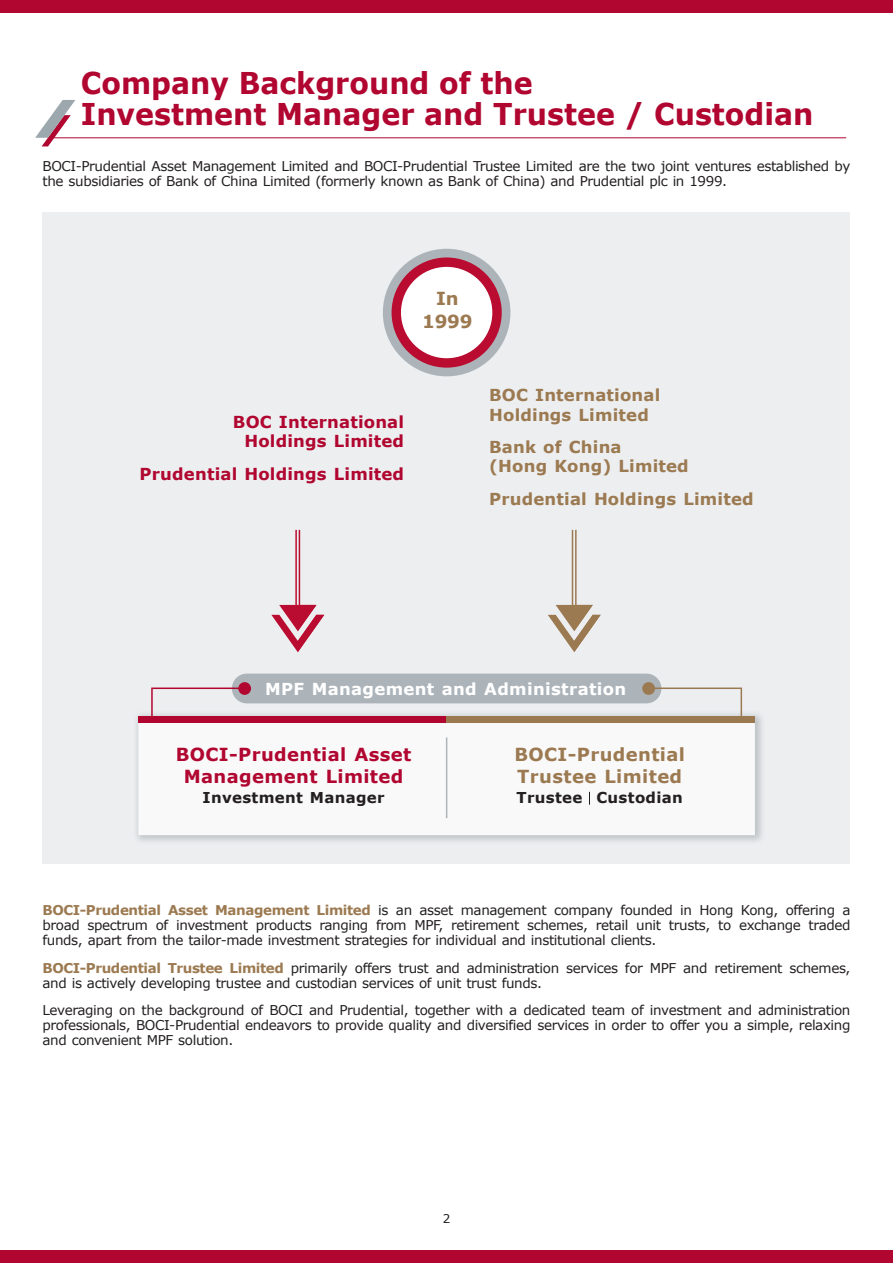
<style>
.page{position:relative;width:893px;height:1263px;background:#fff}
.page>*{position:absolute;margin:0;border:0;box-sizing:border-box;transform-origin:0 0}
.t1{font:700 30px/31.5px "Verdana";color:#b00630;scale:.95 1}
.t2{font:700 18px/22.5px "Verdana";letter-spacing:.02em;color:#b00630;text-align:center}
.t3{font:700 18px/22.2px "Verdana";letter-spacing:.02em;color:#9c7a51;text-align:center}
.t4{font:700 16.5px/19.5px "Verdana";letter-spacing:.01em;color:#9c7a51}
.t5{font:700 16.5px/19.5px "Verdana";letter-spacing:.01em;color:#b00630;text-align:right}
.t6{font:700 16.5px "Verdana";letter-spacing:.02em;color:#fff}
.t7{font:700 15px "Verdana";letter-spacing:.02em;color:#231f20}
.t8{font:13.5px/15px "Verdana";letter-spacing:-.03em;color:#231f20}
.t9{font:12px "Verdana";color:#231f20}
.s1{font-weight:700;color:#9c7a51}
</style>
<div class="page">
<div style="left:43px;top:212px;width:807px;height:651px;background:#eceef0"></div>
<div style="left:0;top:1250px;width:893px;height:13px;background:#b00630"></div>
<div style="left:0;top:0;width:893px;height:13px;background:#b00630"></div>
<svg style="left:35px;top:100px;width:40px;height:46px"></svg>
<hr style="left:51px;top:137px;width:795px;height:1px;background:#b00630">
<div style="left:383px;top:249px;width:127px;height:127px;background:#acb4ba;border-radius:50%"></div>
<div style="left:392px;top:257px;width:110px;height:111px;background:#ba0c30;border-radius:50%"></div>
<div style="left:401px;top:267px;width:91px;height:91px;background:#fff;border-radius:50%"></div>
<hr style="left:299px;top:530px;width:1px;height:90px;background:#ba0c30">
<hr style="left:295px;top:530px;width:2px;height:90px;background:#ba0c30">
<svg style="left:271px;top:605px;width:53px;height:47px"></svg>
<div style="left:132px;top:710px;width:633px;height:135px;background:#687379;opacity:.5"></div>
<div style="left:138px;top:722px;width:617px;height:113px;background:#f9f9fa"></div>
<svg style="left:589px;top:792px;width:1px;height:13px"></svg>
<div style="left:232px;top:674px;width:429px;height:29px;background:#acb4ba;border-radius:15px"></div>
<div style="left:138px;top:716px;width:309px;height:6px;background:#b00630"></div>
<div style="left:447px;top:716px;width:308px;height:6px;background:#9c7a51"></div>
<div style="left:238px;top:682px;width:13px;height:13px;background:#b00630;border-radius:50%"></div>
<div style="left:642px;top:682px;width:13px;height:13px;background:#9c7a51;border-radius:50%"></div>
<svg style="left:150px;top:687px;width:96px;height:29px"></svg>
<svg style="left:647px;top:687px;width:96px;height:29px"></svg>
<hr style="left:446px;top:737px;width:1px;height:81px;background:#acb4ba">
<hr style="left:575px;top:530px;width:2px;height:90px;background:#9c7a51">
<hr style="left:572px;top:530px;width:1px;height:90px;background:#9c7a51">
<svg style="left:548px;top:605px;width:53px;height:47px"></svg>
<h1 class="t1" style="left:81px;top:67px;width:773px">Company Background of the<br>Investment Manager and Trustee / Custodian</h1>
<p class="t8" style="left:43px;top:159px;width:809px">BOCI-Prudential Asset Management Limited and BOCI-Prudential Trustee Limited are the two joint ventures established by the subsidiaries of Bank of China Limited (formerly known as Bank of China) and Prudential plc in 1999.</p>
<h2 class="t3" style="left:422px;top:287px;width:52px">In<br>1999</h2>
<p class="t5" style="left:233px;top:412px;width:173px">BOC International<br>Holdings Limited</p>
<p class="t5" style="left:140px;top:463px;width:266px">Prudential Holdings Limited</p>
<p class="t4" style="left:489px;top:385px;width:173px">BOC International<br>Holdings Limited</p>
<p class="t4" style="left:489px;top:437px;width:201px">Bank of China<br>(Hong Kong) Limited</p>
<p class="t4" style="left:489px;top:489px;width:266px">Prudential Holdings Limited</p>
<p class="t6" style="left:265px;top:677px;width:363px">MPF Management and Administration</p>
<h2 class="t2" style="left:176px;top:742px;width:237px">BOCI-Prudential Asset<br>Management Limited</h2>
<p class="t7" style="left:203px;top:786px;width:183px">Investment Manager</p>
<h2 class="t3" style="left:514px;top:742px;width:172px;text-align:left">BOCI-Prudential<br>Trustee Limited</h2>
<p class="t7" style="left:517px;top:786px;width:168px">Trustee Custodian</p>
<p class="t8" style="left:43px;top:902px;width:810px;text-align:justify"><span class="s1">BOCI-Prudential Asset Management Limited</span> is an asset management company founded in Hong Kong, offering a broad spectrum of investment products ranging from MPF, retirement schemes, retail unit trusts, to exchange traded funds, apart from the tailor-made investment strategies for individual and institutional clients.</p>
<p class="t8" style="left:43px;top:960px;width:809px"><span class="s1">BOCI-Prudential Trustee Limited</span> primarily offers trust and administration services for MPF and retirement schemes, and is actively developing trustee and custodian services of unit trust funds.</p>
<p class="t8" style="left:43px;top:1003px;width:809px;text-align:justify">Leveraging on the background of BOCI and Prudential, together with a dedicated team of investment and administration professionals, BOCI-Prudential endeavors to provide quality and diversified services in order to offer you a simple, relaxing and convenient MPF solution.</p>
<p class="t9" style="left:443px;top:1210px;width:9px">2</p>
</div>
